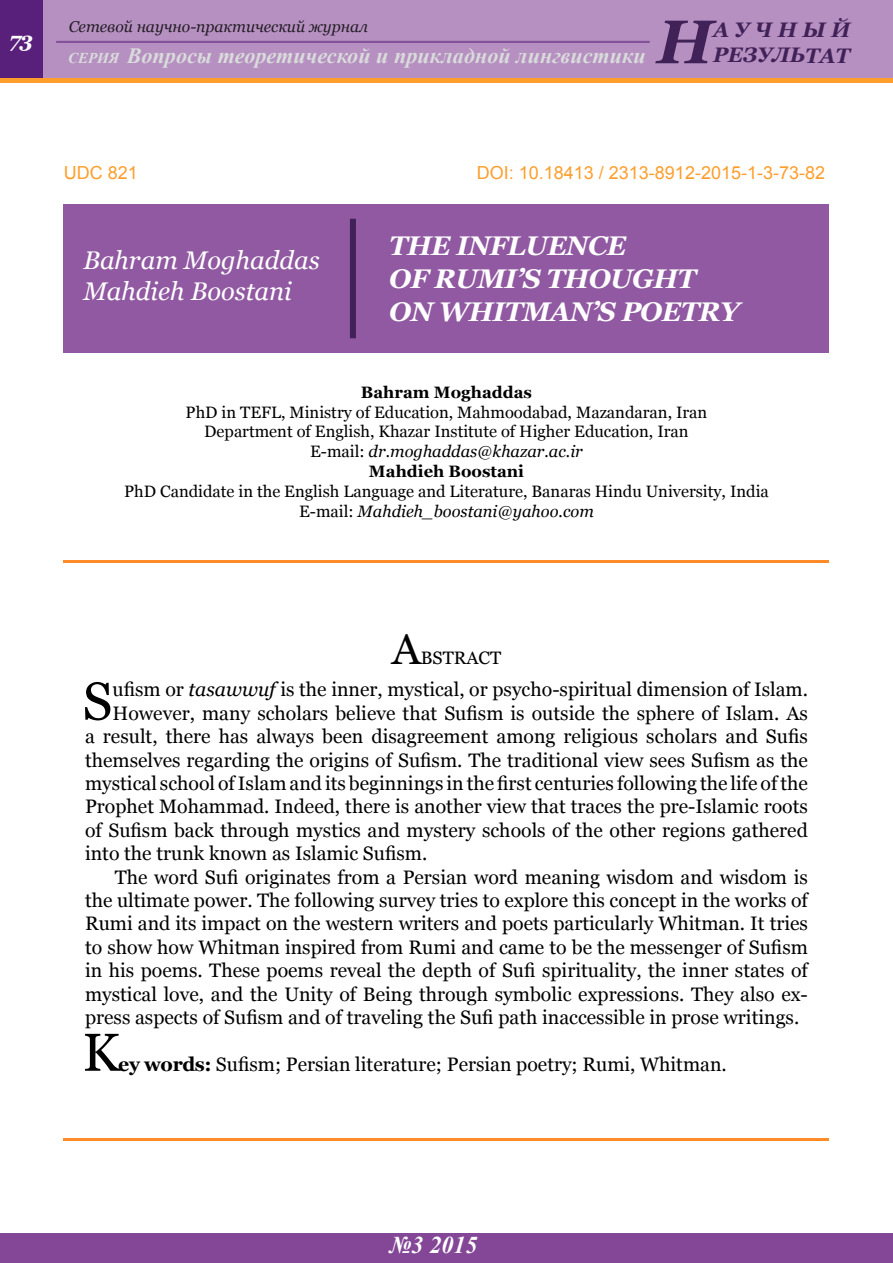
<style>
.page{position:relative;width:893px;height:1263px;background:#fff}
.page>*{position:absolute;margin:0;border:0;box-sizing:border-box;transform-origin:0 0}
.t1{font:italic 700 61.5px "Georgia";color:#402158}
.t2{font:53.25px "Georgia";color:#000}
.t3{font:43.5px "Georgia";color:#000}
.t4{font:italic 700 27px/33px "Georgia";letter-spacing:-.02em;color:#fff}
.t5{font:italic 25.5px/30.6px "Georgia";color:#fff}
.t6{font:italic 700 24px "Times New Roman";color:#fff}
.t7{font:italic 700 21.75px "Times New Roman";color:#dadbdc}
.t8{font:italic 700 21px/25.2px "Georgia";letter-spacing:.26em;color:#402158}
.t9{font:italic 700 21px "Georgia";color:#fff}
.t10{font:19.5px "Georgia";color:#000}
.t11{font:18px "Arial";color:#ff9e2d}
.t12{font:18px "Georgia";color:#000}
.t13{font:16.5px/19.8px "Georgia";color:#000;text-align:center}
.t14{font:700 16.5px "Georgia";color:#000}
.t15{font:italic 15.75px "Georgia";color:#000}
.s1{font-size:15px}
.s2{font-style:italic}
.s3{font-weight:700}
</style>
<div class="page">
<div style="left:0;top:0;width:893px;height:83px;background:#b590c0"></div>
<div style="left:0;top:1233px;width:893px;height:30px;background:#844797"></div>
<div style="left:0;top:0;width:43px;height:81px;background:#59207b"></div>
<hr style="left:56px;top:41px;width:594px;height:2px;background:#59207b">
<div style="left:0;top:78px;width:893px;height:5px;background:#ff9e2d"></div>
<div style="left:64px;top:204px;width:765px;height:149px;background:#9059a1"></div>
<div style="left:350px;top:219px;width:6px;height:119px;background:#402158"></div>
<hr style="left:64px;top:560px;width:765px;height:2px;background:#ff8c28">
<hr style="left:64px;top:1138px;width:765px;height:3px;background:#ff8c28">
<p class="t9" style="left:10px;top:26px;width:25px">73</p>
<p class="t15" style="left:68px;top:17px;width:301px">Сетевой научно-практический журнал</p>
<p class="t7" style="left:68px;top:40px;width:579px"><span class="s1">СЕРИЯ</span> Вопросы теоретической и прикладной лингвистики</p>
<p class="t8" style="left:713px;top:17px;width:139px">АУЧНЫЙ<br>РЕЗУ</p>
<h1 class="t1" style="left:657px;top:2px;width:58px">Н</h1>
<p class="t8" style="left:772px;top:43px;width:79px">ЛЬТАТ</p>
<p class="t11" style="left:64px;top:160px;width:76px">UDC 821</p>
<p class="t11" style="left:477px;top:160px;width:350px">DOI: 10.18413 / 2313-8912-2015-1-3-73-82</p>
<h3 class="t5" style="left:83px;top:245px;width:238px">Bahram Moghaddas<br>Mahdieh Boostani</h3>
<h3 class="t4" style="left:389px;top:229px;width:352px">THE INFLUENCE<br>OF RUMI’S THOUGHT<br>ON WHITMAN’S POETRY</h3>
<p class="t14" style="left:361px;top:381px;width:173px">Bahram Moghaddas</p>
<p class="t13" style="left:186px;top:402px;width:523px">PhD in TEFL, Ministry of Education, Mahmoodabad, Mazandaran, Iran Department of English, Khazar Institute of Higher Education, Iran E-mail: <span class="s2">dr.moghaddas@khazar.ac.ir<br></span><span class="s3">Mahdieh Boostani</span></p>
<p class="t13" style="left:124px;top:482px;width:646px">PhD Candidate in the English Language and Literature, Banaras Hindu University, India<br>E-mail: <span class="s2">Mahdieh_boostani@yahoo.com</span></p>
<h3 class="t3" style="left:392px;top:623px;width:31px">А</h3>
<p class="t12" style="left:421px;top:647px;width:82px">BSTRACT</p>
<h2 class="t2" style="left:83px;top:669px;width:31px">S</h2>
<p class="t10" style="left:112px;top:678px;width:697px">ufism or <span class="s2">tasawwuf</span> is the inner, mystical, or psycho-spiritual dimension of Islam.</p>
<p class="t10" style="left:112px;top:701px;width:697px">However, many scholars believe that Sufism is outside the sphere of Islam. As</p>
<p class="t10" style="left:85px;top:724px;width:724px">a result, there has always been disagreement among religious scholars and Sufis</p>
<p class="t10" style="left:85px;top:748px;width:724px">themselves regarding the origins of Sufism. The traditional view sees Sufism as the</p>
<p class="t10" style="left:85px;top:771px;width:724px">mystical school of Islam and its beginnings in the first centuries following the life of the</p>
<p class="t10" style="left:85px;top:795px;width:724px">Prophet Mohammad. Indeed, there is another view that traces the pre-Islamic roots</p>
<p class="t10" style="left:85px;top:818px;width:724px">of Sufism back through mystics and mystery schools of the other regions gathered</p>
<p class="t10" style="left:85px;top:841px;width:344px">into the trunk known as Islamic Sufism.</p>
<p class="t10" style="left:115px;top:865px;width:695px">The word Sufi originates from a Persian word meaning wisdom and wisdom is</p>
<p class="t10" style="left:85px;top:888px;width:724px">the ultimate power. The following survey tries to explore this concept in the works of</p>
<p class="t10" style="left:85px;top:912px;width:724px">Rumi and its impact on the western writers and poets particularly Whitman. It tries</p>
<p class="t10" style="left:85px;top:935px;width:724px">to show how Whitman inspired from Rumi and came to be the messenger of Sufism</p>
<p class="t10" style="left:85px;top:958px;width:724px">in his poems. These poems reveal the depth of Sufi spirituality, the inner states of</p>
<p class="t10" style="left:85px;top:982px;width:724px">mystical love, and the Unity of Being through symbolic expressions. They also ex-</p>
<p class="t10" style="left:85px;top:1005px;width:716px">press aspects of Sufism and of traveling the Sufi path inaccessible in prose writings.</p>
<h2 class="t2" style="left:82px;top:1020px;width:38px">K</h2>
<p class="t10" style="left:118px;top:1052px;width:610px"><span class="s3">ey words:</span> Sufism; Persian literature; Persian poetry; Rumi, Whitman.</p>
<p class="t6" style="left:390px;top:1229px;width:89px">№3 2015</p>
</div>
